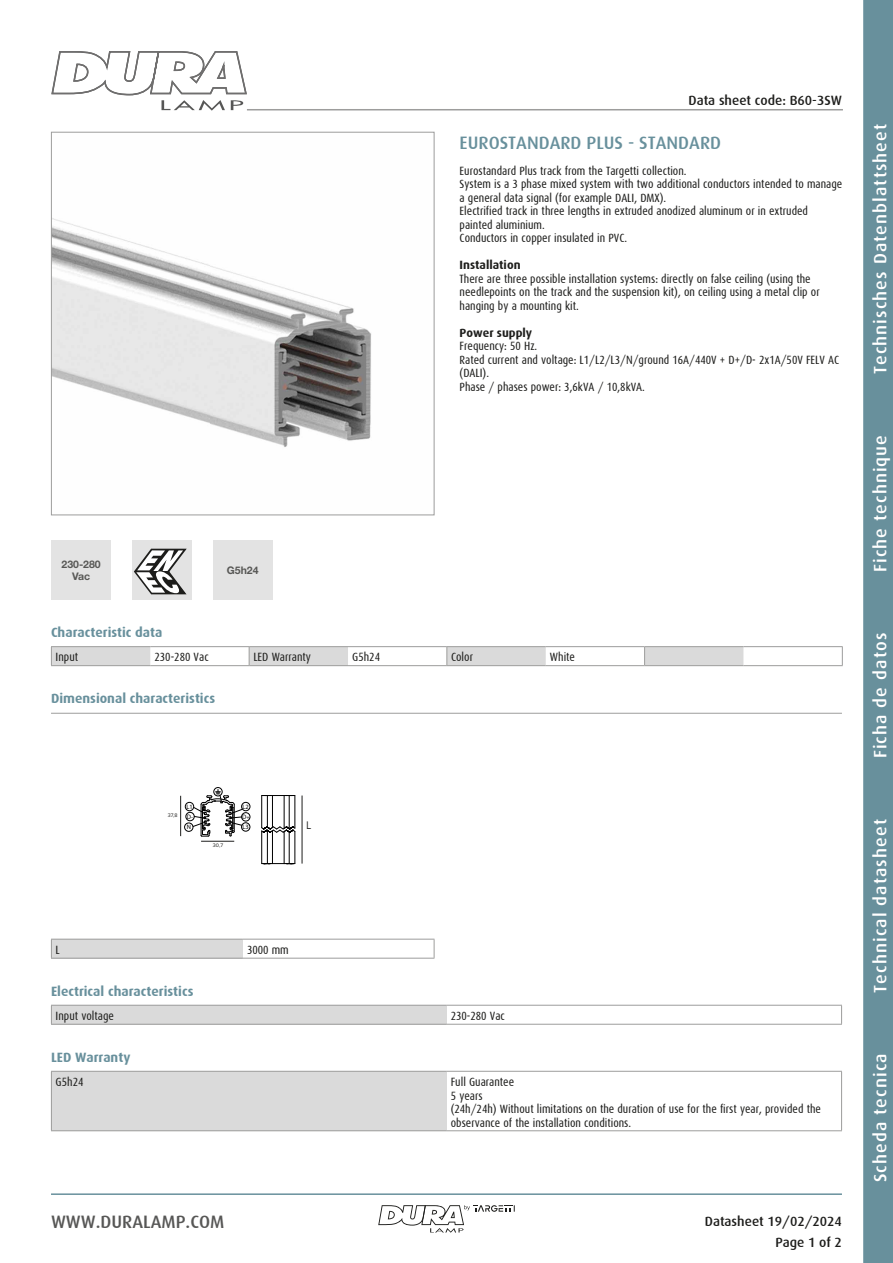
<style>
.page{position:relative;width:893px;height:1263px;background:#fff}
.page>*{position:absolute;margin:0;border:0;box-sizing:border-box;transform-origin:0 0}
.t1{font:500 18px "Dax";letter-spacing:.06em;color:#fff}
.t2{font:500 18px "Dax";color:#68909c}
.t3{font:500 18px "Dax";color:#575756}
.t4{font:700 13.5px "Dax";color:#68909c}
.t5{font:500 13.5px/21.3px "Dax";color:#1d1d1b;text-align:right}
.t6{font:12px/13.5px "Dax Condensed";color:#1d1d1b}
.t7{font:700 12px "Dax";color:#1d1d1b}
.t8{font:10.65px "Arial Narrow";color:#1d1d1b}
.t9{font:700 10.5px/12.6px "Helvetica Neue LT Std";color:#585856;text-align:center}
.t10{font:6.45px/9.9px "Myriad Pro";color:#010101}
.t11{font:5.25px "Proxima Nova";color:#1d1d1b}
.s1{font-size:5.4px}
</style>
<div class="page">
<svg style="left:863px;top:0;width:30px;height:1263px;background:#6b929e"></svg>
<hr style="left:51px;top:1193px;width:791px;height:2px;background:#68909c">
<svg style="left:51px;top:51px;width:197px;height:60px"></svg>
<svg style="left:378px;top:1205px;width:137px;height:28px"></svg>
<hr style="left:247px;top:109px;width:596px;height:1px;background:#9d9d9c">
<img style="left:53px;top:218px;width:318px;height:229px">
<div style="left:51px;top:132px;width:383px;height:383px;border:1px solid #9d9d9c"></div>
<div style="left:51px;top:540px;width:60px;height:60px;background:#e3e3e3"></div>
<div style="left:132px;top:540px;width:60px;height:60px;background:#e3e3e3"></div>
<svg style="left:134px;top:548px;width:53px;height:47px"></svg>
<div style="left:213px;top:540px;width:60px;height:60px;background:#e3e3e3"></div>
<hr style="left:51px;top:646px;width:99px;height:1px;background:#9d9d9c">
<hr style="left:150px;top:646px;width:99px;height:1px;background:#9d9d9c">
<hr style="left:348px;top:646px;width:99px;height:1px;background:#9d9d9c">
<hr style="left:546px;top:646px;width:99px;height:1px;background:#9d9d9c">
<hr style="left:743px;top:646px;width:100px;height:1px;background:#9d9d9c">
<svg style="left:842px;top:647px;width:1px;height:18px"></svg>
<hr style="left:743px;top:665px;width:100px;height:1px;background:#9d9d9c">
<hr style="left:249px;top:646px;width:99px;height:1px;background:#9d9d9c">
<hr style="left:447px;top:646px;width:99px;height:1px;background:#9d9d9c">
<hr style="left:645px;top:646px;width:98px;height:1px;background:#9d9d9c">
<svg style="left:51px;top:647px;width:692px;height:19px"></svg>
<hr style="left:645px;top:665px;width:98px;height:1px;background:#9d9d9c">
<div style="left:51px;top:939px;width:192px;height:19px;background:#dadada"></div>
<hr style="left:51px;top:939px;width:192px;height:1px;background:#9d9d9c">
<svg style="left:51px;top:939px;width:1px;height:19px"></svg>
<hr style="left:243px;top:939px;width:191px;height:1px;background:#9d9d9c">
<svg style="left:434px;top:939px;width:1px;height:19px"></svg>
<hr style="left:51px;top:958px;width:192px;height:1px;background:#9d9d9c">
<hr style="left:243px;top:958px;width:191px;height:1px;background:#9d9d9c">
<hr style="left:201px;top:841px;width:33px;height:1px;background:#1d1d1b">
<hr style="left:180px;top:796px;width:1px;height:40px;background:#1d1d1b">
<hr style="left:302px;top:795px;width:1px;height:68px;background:#1d1d1b">
<hr style="left:289px;top:832px;width:1px;height:31px;background:#010101">
<hr style="left:289px;top:795px;width:1px;height:34px;background:#010101">
<hr style="left:295px;top:831px;width:1px;height:32px;background:#010101">
<hr style="left:295px;top:795px;width:1px;height:33px;background:#010101">
<hr style="left:284px;top:832px;width:1px;height:31px;background:#010101">
<hr style="left:267px;top:830px;width:1px;height:33px;background:#010101">
<hr style="left:272px;top:831px;width:1px;height:32px;background:#010101">
<hr style="left:261px;top:831px;width:1px;height:32px;background:#010101">
<hr style="left:284px;top:795px;width:1px;height:33px;background:#010101">
<hr style="left:272px;top:795px;width:1px;height:32px;background:#010101">
<hr style="left:267px;top:795px;width:1px;height:32px;background:#010101">
<hr style="left:261px;top:795px;width:1px;height:33px;background:#010101">
<svg style="left:262px;top:795px;width:33px;height:1px"></svg>
<svg style="left:261px;top:826px;width:34px;height:7px"></svg>
<svg style="left:262px;top:863px;width:33px;height:1px"></svg>
<div style="left:214px;top:787px;width:8px;height:9px;border:1px solid #010101;border-radius:50%"></div>
<div style="left:241px;top:802px;width:9px;height:9px;border:1px solid #010101;border-radius:50%"></div>
<div style="left:241px;top:812px;width:9px;height:9px;border:1px solid #010101;border-radius:50%"></div>
<div style="left:241px;top:823px;width:9px;height:8px;border:1px solid #010101;border-radius:50%"></div>
<div style="left:184px;top:823px;width:9px;height:8px;border:1px solid #010101;border-radius:50%"></div>
<div style="left:186px;top:812px;width:8px;height:9px;border:1px solid #010101;border-radius:50%"></div>
<div style="left:185px;top:802px;width:9px;height:9px;border:1px solid #010101;border-radius:50%"></div>
<svg style="left:192px;top:789px;width:51px;height:48px"></svg>
<hr style="left:51px;top:713px;width:791px;height:1px;background:#9d9d9c">
<div style="left:51px;top:1005px;width:395px;height:19px;background:#dadada"></div>
<hr style="left:446px;top:1005px;width:396px;height:1px;background:#9d9d9c">
<svg style="left:841px;top:1005px;width:1px;height:19px"></svg>
<hr style="left:446px;top:1024px;width:396px;height:1px;background:#9d9d9c">
<hr style="left:51px;top:1005px;width:395px;height:1px;background:#9d9d9c">
<svg style="left:51px;top:1005px;width:1px;height:19px"></svg>
<hr style="left:51px;top:1024px;width:395px;height:1px;background:#9d9d9c">
<div style="left:51px;top:1071px;width:395px;height:60px;background:#dadada"></div>
<hr style="left:446px;top:1071px;width:396px;height:1px;background:#9d9d9c">
<hr style="left:841px;top:1072px;width:1px;height:58px;background:#9d9d9c">
<hr style="left:446px;top:1130px;width:396px;height:1px;background:#9d9d9c">
<hr style="left:51px;top:1071px;width:395px;height:1px;background:#9d9d9c">
<hr style="left:51px;top:1072px;width:1px;height:58px;background:#9d9d9c">
<hr style="left:51px;top:1130px;width:395px;height:1px;background:#9d9d9c">
<p class="t5" style="left:688px;top:90px;width:155px">Data sheet code: B60-3SW</p>
<p class="t9" style="left:62px;top:557px;width:41px">230-280<br>Vac</p>
<p class="t9" style="left:227px;top:564px;width:33px">G5h24</p>
<h1 class="t2" style="left:460px;top:132px;width:263px">EUROSTANDARD PLUS - STANDARD</h1>
<p class="t6" style="left:460px;top:164px;width:384px">Eurostandard Plus track from the Targetti collection.<br>System is a 3 phase mixed system with two additional conductors intended to manage a general data signal (for example DALI, DMX).<br>Electrified track in three lengths in extruded anodized aluminum or in extruded painted aluminium.<br>Conductors in copper insulated in PVC.</p>
<p class="t7" style="left:460px;top:259px;width:62px">Installation</p>
<p class="t6" style="left:460px;top:272px;width:362px">There are three possible installation systems: directly on false ceiling (using the needlepoints on the track and the suspension kit), on ceiling using a metal clip or hanging by a mounting kit.</p>
<p class="t7" style="left:460px;top:326px;width:74px">Power supply</p>
<p class="t6" style="left:460px;top:340px;width:381px">Frequency: 50 Hz.<br>Rated current and voltage: L1/L2/L3/N/ground 16A/440V + D+/D- 2x1A/50V FELV AC (DALI).<br>Phase / phases power: 3,6kVA / 10,8kVA.</p>
<p class="t4" style="left:51px;top:625px;width:113px">Characteristic data</p>
<p class="t6" style="left:56px;top:651px;width:24px">Input</p>
<p class="t6" style="left:155px;top:651px;width:56px">230-280 Vac</p>
<p class="t6" style="left:253px;top:651px;width:59px">LED Warranty</p>
<p class="t6" style="left:352px;top:651px;width:29px">G5h24</p>
<p class="t6" style="left:451px;top:651px;width:23px">Color</p>
<p class="t6" style="left:550px;top:651px;width:27px">White</p>
<p class="t4" style="left:51px;top:691px;width:166px">Dimensional characteristics</p>
<p class="t11" style="left:168px;top:813px;width:11px">37,8</p>
<p class="t10" style="left:187px;top:801px;width:8px">L1<br>D-</p>
<p class="t10" style="left:187px;top:822px;width:6px">N</p>
<p class="t10" style="left:243px;top:822px;width:8px">L3</p>
<p class="t10" style="left:243px;top:801px;width:8px">L2</p>
<p class="t10" style="left:242px;top:812px;width:9px">D<span class="s1">+</span></p>
<p class="t11" style="left:213px;top:843px;width:12px">30,7</p>
<p class="t8" style="left:306px;top:818px;width:6px">L</p>
<p class="t6" style="left:56px;top:943px;width:6px">L</p>
<p class="t6" style="left:247px;top:943px;width:43px">3000 mm</p>
<p class="t4" style="left:51px;top:984px;width:144px">Electrical characteristics</p>
<p class="t6" style="left:56px;top:1009px;width:60px">Input voltage</p>
<p class="t6" style="left:451px;top:1009px;width:56px">230-280 Vac</p>
<p class="t4" style="left:51px;top:1050px;width:81px">LED Warranty</p>
<p class="t6" style="left:56px;top:1075px;width:29px">G5h24</p>
<p class="t6" style="left:451px;top:1075px;width:372px">Full Guarantee<br>5 years<br>(24h/24h) Without limitations on the duration of use for the first year, provided the observance of the installation conditions.</p>
<h1 class="t3" style="left:51px;top:1212px;width:175px">WWW.DURALAMP.COM</h1>
<p class="t5" style="left:705px;top:1211px;width:139px">Datasheet 19/02/2024<br>Page 1 of 2</p>
<h1 class="t1" style="left:870px;top:374px;width:252px;rotate:-90deg">Technisches Datenblattsheet</h1>
<h1 class="t1" style="left:870px;top:572px;width:139px;rotate:-90deg">Fiche technique</h1>
<h1 class="t1" style="left:870px;top:758px;width:127px;rotate:-90deg">Ficha de datos</h1>
<h1 class="t1" style="left:870px;top:993px;width:175px;rotate:-90deg">Technical datasheet</h1>
<h1 class="t1" style="left:870px;top:1182px;width:130px;rotate:-90deg">Scheda tecnica</h1>
</div>
